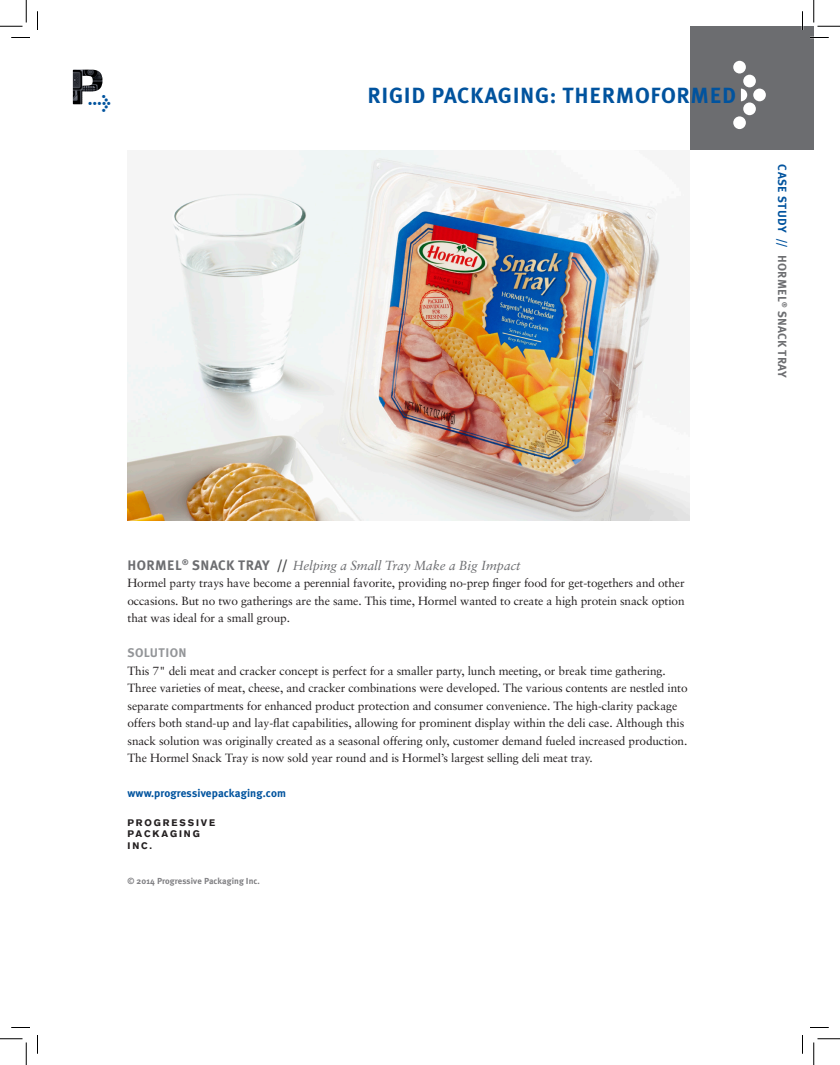
<style>
.page{position:relative;width:840px;height:1065px;background:#fff}
.page>*{position:absolute;margin:0;border:0;box-sizing:border-box;transform-origin:0 0}
.t1{font:700 22px "Meta Plus";letter-spacing:.03em;color:#01539e}
.t2{font:700 18.75px "Meta Plus";color:#01539e}
.t3{font:italic 13.12px "Sabon";letter-spacing:-.01em;color:#6c6d70}
.t4{font:700 12.5px "Meta Plus";letter-spacing:.03em;color:#939598}
.t5{font:11.88px/17.5px "Sabon";letter-spacing:-.01em;color:#231f20;text-align:justify}
.t6{font:700 11.88px "Meta Plus";letter-spacing:.03em;color:#6c6d70}
.t7{font:700 11.25px "Meta Plus";letter-spacing:.01em;color:#01539e}
.t8{font:900 9.38px "Akzidenz Grotesk";letter-spacing:.2em;color:#231f20}
.t9{font:700 8.75px "Meta Plus";letter-spacing:.01em;color:#808083}
.s1{color:#01539e}
.s2{font-family:"Meta Plus";font-weight:700;font-style:normal;font-size:13.75px}
.s3{font-family:"Meta Plus";font-weight:700;font-style:normal;font-size:13.75px;color:#4b4c4d}
</style>
<div class="page">
<img style="left:128px;top:150px;width:562px;height:371px">
<img style="left:73px;top:70px;width:30px;height:34px">
<div style="left:690px;top:26px;width:124px;height:124px;background:#6c6d70"></div>
<svg style="left:733px;top:61px;width:33px;height:68px"></svg>
<svg style="left:11px;top:37px;width:19px;height:1px"></svg>
<svg style="left:810px;top:37px;width:19px;height:1px"></svg>
<svg style="left:11px;top:1027px;width:19px;height:1px"></svg>
<svg style="left:810px;top:1027px;width:19px;height:1px"></svg>
<svg style="left:37px;top:11px;width:1px;height:19px"></svg>
<svg style="left:37px;top:1035px;width:1px;height:19px"></svg>
<svg style="left:802px;top:11px;width:1px;height:19px"></svg>
<svg style="left:802px;top:1035px;width:1px;height:19px"></svg>
<svg style="left:0;top:0;width:27px;height:27px"></svg>
<svg style="left:0;top:1039px;width:27px;height:26px"></svg>
<svg style="left:814px;top:0;width:26px;height:27px"></svg>
<svg style="left:814px;top:1039px;width:26px;height:26px"></svg>
<p class="t2" style="left:88px;top:91px;width:25px">&gt;</p>
<p class="t1" style="left:368px;top:82px;width:370px">RIGID PACKAGING: THERMOFORMED</p>
<p class="t6" style="left:789px;top:164px;width:215px;rotate:90deg"><span class="s1">CASE STUDY //</span> HORMEL<sup>®</sup> SNACK TRAY</p>
<p class="t3" style="left:128px;top:558px;width:395px"><span class="s2">HORMEL</span><sup>®</sup> <span class="s2">SNACK TRAY</span> <span class="s3">//</span> Helping a Small Tray Make a Big Impact</p>
<p class="t5" style="left:128px;top:574px;width:559px">Hormel party trays have become a perennial favorite, providing no-prep finger food for get-togethers and other occasions. But no two gatherings are the same. This time, Hormel wanted to create a high protein snack option that was ideal for a small group.</p>
<p class="t4" style="left:128px;top:646px;width:61px">SOLUTION</p>
<p class="t5" style="left:128px;top:662px;width:562px;text-align:left">This 7" deli meat and cracker concept is perfect for a smaller party, lunch meeting, or break time gathering.<br>Three varieties of meat, cheese, and cracker combinations were developed. The various contents are nestled into separate compartments for enhanced product protection and consumer convenience. The high-clarity package offers both stand-up and lay-flat capabilities, allowing for prominent display within the deli case. Although this snack solution was originally created as a seasonal offering only, customer demand fueled increased production.<br>The Hormel Snack Tray is now sold year round and is Hormel’s largest selling deli meat tray.</p>
<p class="t7" style="left:128px;top:787px;width:160px">www.progressivepackaging.com</p>
<p class="t8" style="left:128px;top:817px;width:89px">PROGRESSIVE</p>
<p class="t8" style="left:128px;top:828px;width:74px">PACKAGING</p>
<p class="t8" style="left:128px;top:840px;width:26px">INC.</p>
<p class="t9" style="left:128px;top:876px;width:134px">© 2014 Progressive Packaging Inc.</p>
</div>
